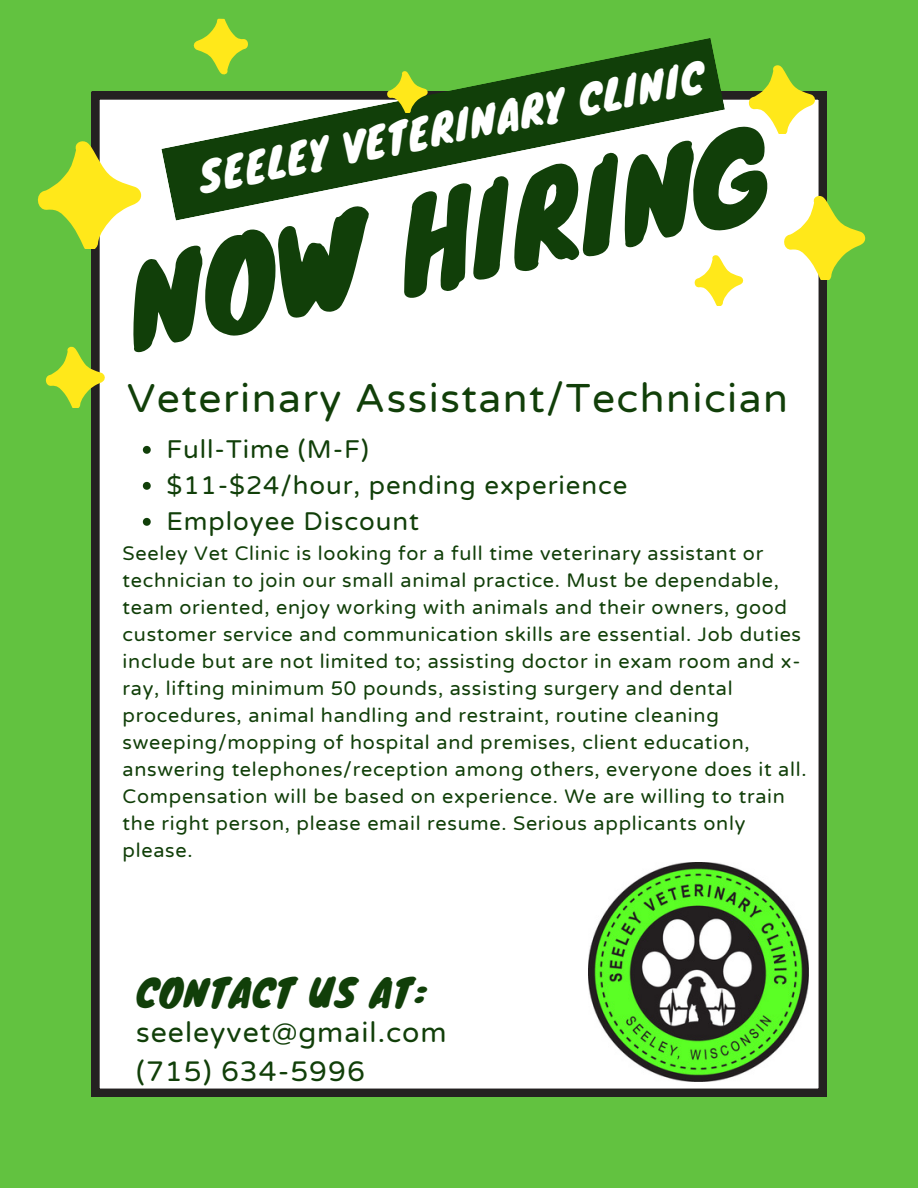
<style>
.page{position:relative;width:918px;height:1188px;background:#62c240}
.page>*{position:absolute;margin:0;border:0;box-sizing:border-box;transform-origin:0 0}
.t1{font:118.05px "Knewave";color:#113f09}
.t2{font:40.8px "Varela Round";letter-spacing:.035em;color:#113f09}
.t3{font:40.2px "Knewave";color:#fff}
.t4{font:37.5px "Knewave";letter-spacing:.035em;color:#113f09}
.t5{font:28.5px/39.3px "Varela Round";letter-spacing:.035em;color:#113f09}
.t6{font:25.8px/36px "Varela Round";letter-spacing:.035em;color:#113f09}
.t7{font:19.8px/27px "Varela Round";letter-spacing:.035em;color:#113f09}
</style>
<div class="page">
<div style="left:92px;top:92px;width:734px;height:1004px;background:#fff"></div>
<svg style="left:37px;top:138px;width:112px;height:110px"></svg>
<svg style="left:45px;top:344px;width:64px;height:63px"></svg>
<svg style="left:781px;top:193px;width:85px;height:87px"></svg>
<svg style="left:747px;top:65px;width:73px;height:69px"></svg>
<svg style="left:693px;top:253px;width:54px;height:52px;background:#fff6a5"></svg>
<svg style="left:161px;top:38px;width:564px;height:183px"></svg>
<svg style="left:386px;top:70px;width:45px;height:43px"></svg>
<svg style="left:189px;top:18px;width:61px;height:59px"></svg>
<svg style="left:143px;top:446px;width:8px;height:8px"></svg>
<svg style="left:143px;top:482px;width:8px;height:8px"></svg>
<svg style="left:143px;top:518px;width:8px;height:8px"></svg>
<img style="left:589px;top:862px;width:219px;height:220px">
<h3 class="t3" style="left:193px;top:144px;width:515px;rotate:-11deg">SEELEY VETERINARY CLINIC</h3>
<h1 class="t1" style="left:108px;top:213px;width:654px;rotate:-12deg">NOW HIRING</h1>
<h2 class="t2" style="left:127px;top:375px;width:662px">Veterinary Assistant/Technician</h2>
<h3 class="t6" style="left:167px;top:432px;width:462px">Full-Time (M-F)<br>$11-$24/hour, pending experience<br>Employee Discount</h3>
<p class="t7" style="left:123px;top:540px;width:686px">Seeley Vet Clinic is looking for a full time veterinary assistant or technician to join our small animal practice. Must be dependable, team oriented, enjoy working with animals and their owners, good customer service and communication skills are essential. Job duties include but are not limited to; assisting doctor in exam room and x&shy;ray, lifting minimum 50 pounds, assisting surgery and dental procedures, animal handling and restraint, routine cleaning sweeping/mopping of hospital and premises, client education, answering telephones/reception among others, everyone does it all.<br>Compensation will be based on experience. We are willing to train the right person, please email resume. Serious applicants only please.</p>
<h3 class="t4" style="left:136px;top:962px;width:291px">CONTACT US AT:</h3>
<h3 class="t5" style="left:136px;top:1013px;width:312px">seeleyvet@gmail.com (715) 634-5996</h3>
</div>
